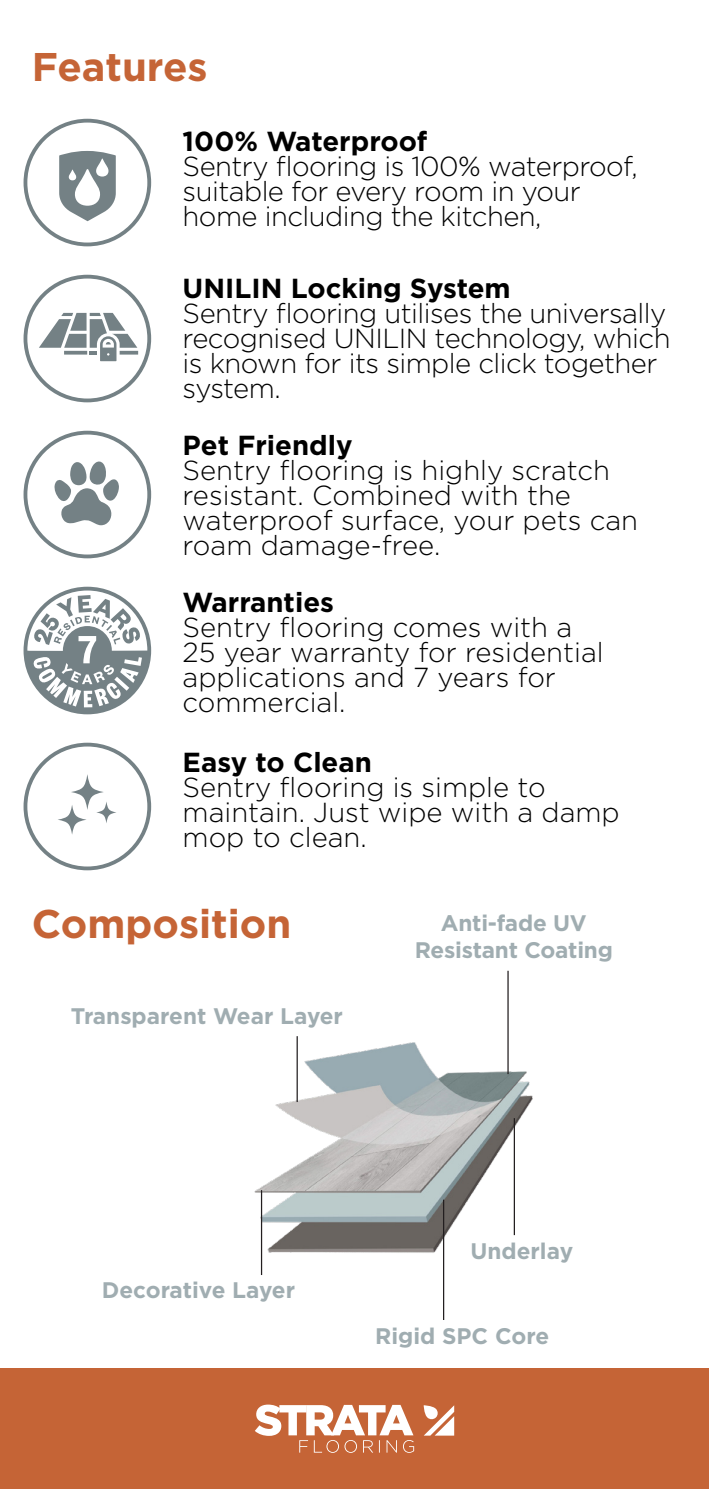
<style>
.page{position:relative;width:709px;height:1489px;background:#fff}
.page>*{position:absolute;margin:0;border:0;box-sizing:border-box;transform-origin:0 0}
.t1{font:700 40px "Gotham";color:#c56436}
.t2{font:300 27.5px/25px "Gotham";letter-spacing:-.015em;color:#000}
.t3{font:700 27.5px "Gotham";color:#000}
.t4{font:700 22.5px "Gotham";letter-spacing:-.01em;color:#a0adb1}
</style>
<div class="page">
<img style="left:254px;top:995px;width:279px;height:279px">
<hr style="left:507px;top:970px;width:1px;height:104px;background:#231f20">
<hr style="left:296px;top:1036px;width:2px;height:65px;background:#231f20">
<hr style="left:513px;top:1118px;width:2px;height:116px;background:#231f20">
<hr style="left:261px;top:1189px;width:1px;height:85px;background:#231f20">
<hr style="left:443px;top:1199px;width:1px;height:120px;background:#231f20">
<svg style="left:24px;top:742px;width:127px;height:128px"></svg>
<svg style="left:58px;top:804px;width:29px;height:30px"></svg>
<svg style="left:96px;top:801px;width:20px;height:22px"></svg>
<svg style="left:71px;top:774px;width:33px;height:35px"></svg>
<svg style="left:24px;top:275px;width:127px;height:127px"></svg>
<svg style="left:24px;top:119px;width:127px;height:127px"></svg>
<svg style="left:24px;top:430px;width:127px;height:128px"></svg>
<svg style="left:24px;top:586px;width:127px;height:128px"></svg>
<div style="left:0;top:1368px;width:709px;height:120px;background:#c56436"></div>
<svg style="left:255px;top:1404px;width:159px;height:48px"></svg>
<svg style="left:424px;top:1405px;width:30px;height:30px"></svg>
<p class="t1" style="left:32px;top:40px;width:177px">Features</p>
<p class="t3" style="left:183px;top:123px;width:246px">100% Waterproof</p>
<p class="t2" style="left:183px;top:153px;width:456px">Sentry flooring is 100% waterproof, suitable for every room in your home including the kitchen,</p>
<p class="t3" style="left:183px;top:270px;width:329px">UNILIN Locking System</p>
<p class="t2" style="left:183px;top:300px;width:489px">Sentry flooring utilises the universally recognised UNILIN technology, which is known for its simple click together system.</p>
<p class="t3" style="left:183px;top:426px;width:171px">Pet Friendly</p>
<p class="t2" style="left:183px;top:456px;width:457px">Sentry flooring is highly scratch resistant. Combined with the waterproof surface, your pets can roam damage-free.</p>
<p class="t3" style="left:183px;top:583px;width:153px">Warranties</p>
<p class="t2" style="left:183px;top:613px;width:422px">Sentry flooring comes with a<br>25 year warranty for residential applications and 7 years for commercial.</p>
<p class="t3" style="left:183px;top:744px;width:191px">Easy to Clean</p>
<p class="t2" style="left:183px;top:774px;width:438px">Sentry flooring is simple to maintain. Just wipe with a damp mop to clean.</p>
<p class="t1" style="left:32px;top:897px;width:261px">Composition</p>
<p class="t4" style="left:71px;top:1001px;width:274px">Transparent Wear Layer</p>
<p class="t4" style="left:441px;top:908px;width:147px">Anti-fade UV</p>
<p class="t4" style="left:415px;top:935px;width:200px">Resistant Coating</p>
<p class="t4" style="left:102px;top:1275px;width:195px">Decorative Layer</p>
<p class="t4" style="left:470px;top:1235px;width:104px">Underlay</p>
<p class="t4" style="left:375px;top:1320px;width:175px">Rigid SPC Core</p>
</div>
